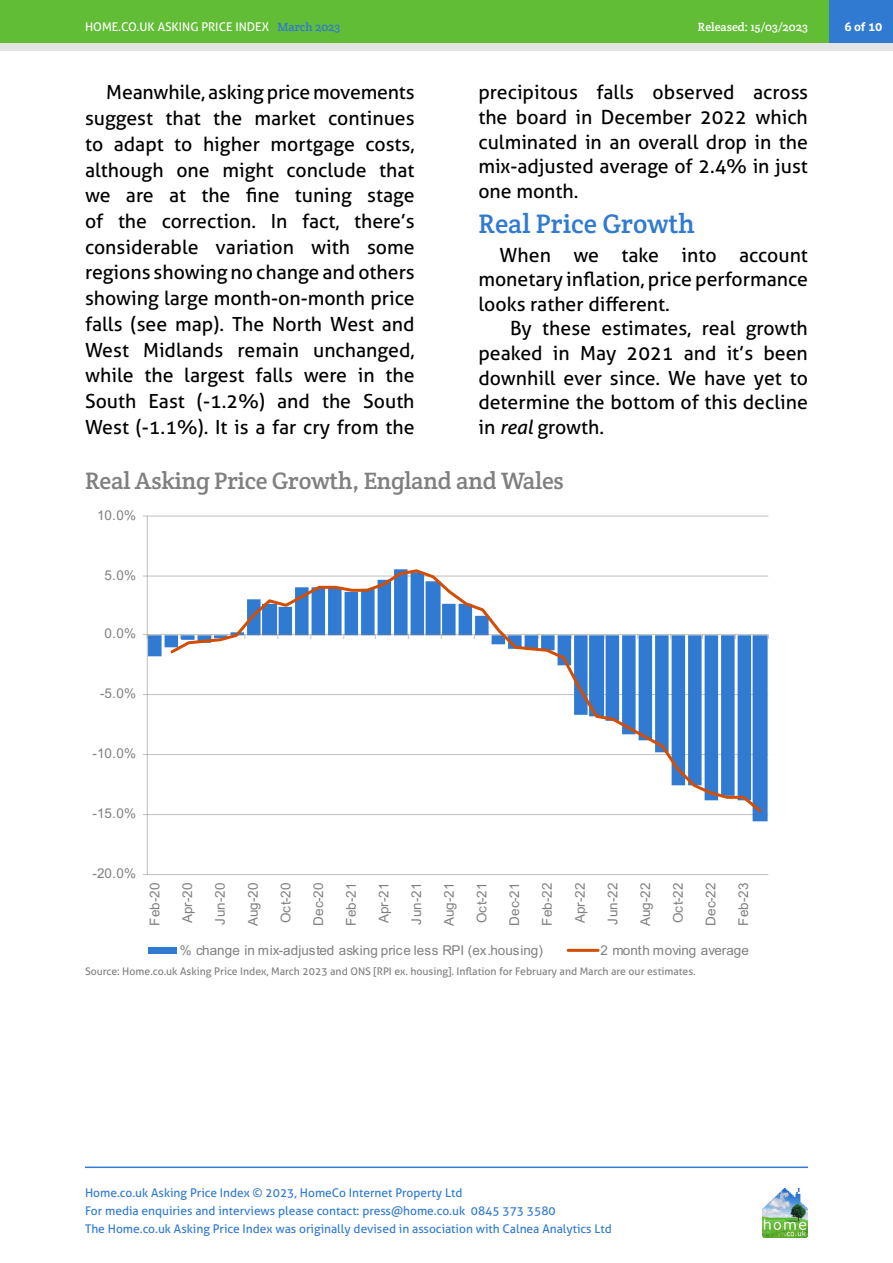
<style>
.page{position:relative;width:893px;height:1263px;background:#fff}
.page>*{position:absolute;margin:0;border:0;box-sizing:border-box;transform-origin:0 0}
.HAPI_Sub_subhead{font:27px "Crete Round";color:#307ad1}
.HAPI_graphic_title{font:24px "Crete Round";letter-spacing:-.01em;color:#808080}
.HAPI_body{font:19.5px/25.7px "Aller";color:#000;text-align:justify}
.t1{font:13.5px "Arial";color:#808080}
.t2{font:12px/18px "Aller";color:#307ad1}
.t3{font:12px "Aller";color:#fff}
.t4{font:12px "Crete Round";color:#fff}
.t5{font:700 12px "Aller";color:#fff}
.HAPI_Source{font:10.5px "Aller";color:#808080}
.s1{font-family:"Crete Round";color:#307ad1}
.s2{font-style:italic}
</style>
<div class="page">
<hr style="left:85px;top:1166px;width:723px;height:2px;background:#307ad1">
<div style="left:0;top:0;width:893px;height:51px;background:#e4e4e4"></div>
<div style="left:0;top:0;width:893px;height:43px;background:#62bd36"></div>
<img style="left:762px;top:1188px;width:46px;height:49px">
<div style="left:829px;top:0;width:64px;height:43px;background:#307ad1"></div>
<hr style="left:147px;top:874px;width:621px;height:1px;background:#c5c5c5">
<hr style="left:147px;top:516px;width:621px;height:1px;background:#dcdcdc">
<svg style="left:148px;top:575px;width:620px;height:246px"></svg>
<hr style="left:147px;top:516px;width:1px;height:358px;background:#ccc">
<hr style="left:147px;top:634px;width:621px;height:1px;background:#c3c3c3">
<svg style="left:143px;top:634px;width:5px;height:5px"></svg>
<svg style="left:168px;top:569px;width:596px;height:246px"></svg>
<div style="left:148px;top:947px;width:29px;height:6px;background:#307ad1"></div>
<hr style="left:568px;top:949px;width:30px;height:3px;background:#d34e05">
<p class="t3" style="left:85px;top:19px;width:257px">HOME.CO.UK ASKING PRICE INDEX <span class="s1">March 2023</span></p>
<p class="t4" style="left:698px;top:19px;width:111px">Released: 15/03/2023</p>
<p class="t5" style="left:844px;top:19px;width:39px">6 of 10</p>
<p class="HAPI_body" style="left:85px;top:80px;width:331px;text-indent:21px">Meanwhile, asking price movements suggest that the market continues to adapt to higher mortgage costs, although one might conclude that we are at the fine tuning stage of the correction. In fact, there’s considerable variation with some regions showing no change and others showing large month-on-month price falls (see map). The North West and West Midlands remain unchanged, while the largest falls were in the South East (-1.2%) and the South West (-1.1%). It is a far cry from the</p>
<p class="HAPI_body" style="left:478px;top:80px;width:331px;line-height:24.6px">precipitous falls observed across the board in December 2022 which culminated in an overall drop in the mix-adjusted average of 2.4% in just one month.</p>
<p class="HAPI_Sub_subhead" style="left:478px;top:206px;width:218px">Real Price Growth</p>
<p class="HAPI_body" style="left:478px;top:242px;width:331px;line-height:24.6px;text-indent:21px">When we take into account monetary inflation, price performance looks rather different.</p>
<p class="HAPI_body" style="left:478px;top:316px;width:331px;line-height:24.6px;text-indent:32px">By these estimates, real growth peaked in May 2021 and it’s been downhill ever since. We have yet to determine the bottom of this decline in <span class="s2">real</span> growth.</p>
<p class="HAPI_graphic_title" style="left:85px;top:466px;width:480px">Real Asking Price Growth, England and Wales</p>
<p class="t1" style="left:97px;top:506px;width:41px">10.0%</p>
<p class="t1" style="left:105px;top:566px;width:33px">5.0%</p>
<p class="t1" style="left:105px;top:624px;width:33px">0.0%</p>
<p class="t1" style="left:100px;top:684px;width:37px">-5.0%</p>
<p class="t1" style="left:93px;top:744px;width:45px">-10.0%</p>
<p class="t1" style="left:93px;top:804px;width:45px">-15.0%</p>
<p class="t1" style="left:93px;top:864px;width:45px">-20.0%</p>
<p class="t1" style="left:146px;top:926px;width:45px;rotate:-90deg">Feb-20</p>
<p class="t1" style="left:178px;top:923px;width:42px;rotate:-90deg">Apr-20</p>
<p class="t1" style="left:211px;top:925px;width:44px;rotate:-90deg">Jun-20</p>
<p class="t1" style="left:244px;top:926px;width:45px;rotate:-90deg">Aug-20</p>
<p class="t1" style="left:276px;top:923px;width:42px;rotate:-90deg">Oct-20</p>
<p class="t1" style="left:309px;top:926px;width:45px;rotate:-90deg">Dec-20</p>
<p class="t1" style="left:342px;top:926px;width:45px;rotate:-90deg">Feb-21</p>
<p class="t1" style="left:374px;top:923px;width:42px;rotate:-90deg">Apr-21</p>
<p class="t1" style="left:407px;top:925px;width:44px;rotate:-90deg">Jun-21</p>
<p class="t1" style="left:440px;top:926px;width:45px;rotate:-90deg">Aug-21</p>
<p class="t1" style="left:473px;top:923px;width:42px;rotate:-90deg">Oct-21</p>
<p class="t1" style="left:505px;top:926px;width:45px;rotate:-90deg">Dec-21</p>
<p class="t1" style="left:538px;top:926px;width:45px;rotate:-90deg">Feb-22</p>
<p class="t1" style="left:571px;top:923px;width:42px;rotate:-90deg">Apr-22</p>
<p class="t1" style="left:603px;top:925px;width:44px;rotate:-90deg">Jun-22</p>
<p class="t1" style="left:636px;top:926px;width:45px;rotate:-90deg">Aug-22</p>
<p class="t1" style="left:669px;top:923px;width:42px;rotate:-90deg">Oct-22</p>
<p class="t1" style="left:701px;top:926px;width:45px;rotate:-90deg">Dec-22</p>
<p class="t1" style="left:734px;top:926px;width:45px;rotate:-90deg">Feb-23</p>
<p class="t1" style="left:180px;top:941px;width:365px">% change in mix-adjusted asking price less RPI (ex.housing)</p>
<p class="t1" style="left:600px;top:941px;width:150px">2 month moving average</p>
<p class="HAPI_Source" style="left:85px;top:965px;width:612px">Source: Home.co.uk Asking Price Index, March 2023 and ONS [RPI ex. housing]. Inflation for February and March are our estimates.</p>
<p class="t2" style="left:85px;top:1184px;width:528px">Home.co.uk Asking Price Index © 2023, HomeCo Internet Property Ltd<br>For media enquiries and interviews please contact: press@home.co.uk 0845 373 3580<br>The Home.co.uk Asking Price Index was originally devised in association with Calnea Analytics Ltd</p>
</div>
